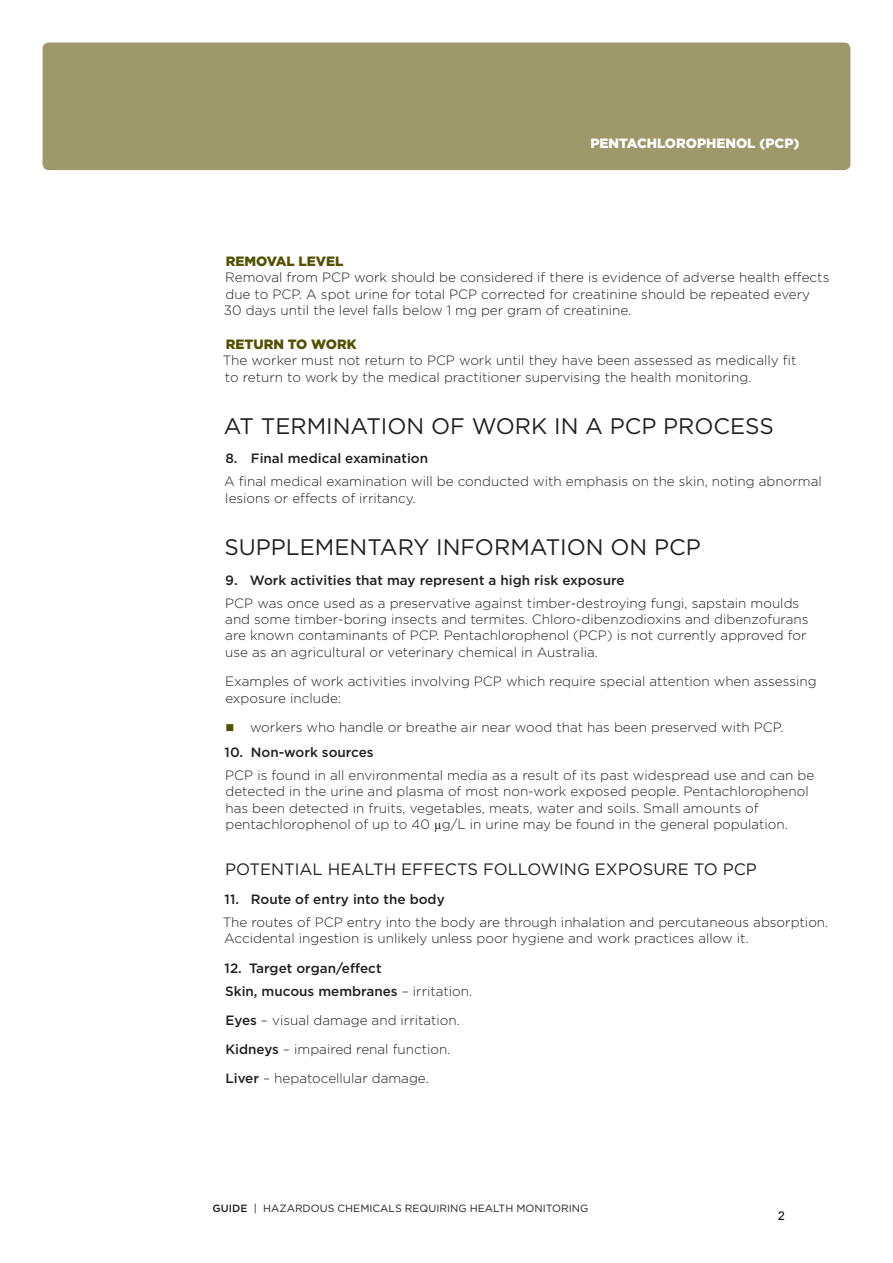
<style>
.page{position:relative;width:893px;height:1263px;background:#fff}
.page>*{position:absolute;margin:0;border:0;box-sizing:border-box;transform-origin:0 0}
.Header_2{font:22.5px "Gotham";color:#231f20}
.header_5{font:16.5px "Gotham";color:#231f20}
.Body_copy{font:300 13.5px/16.5px "Gotham";color:#231f20}
.Body_copy-2{font:500 13.5px "Gotham";color:#231f20}
.Header_3{font:900 13.5px "Gotham";color:#545103}
.Running_header{font:900 13.5px "Gotham";color:#fff}
.t1{font:12px "Arial";color:#000}
.t2{font:10.5px "Gotham";color:#231f20}
.s1{font-family:"Times New Roman";font-weight:400}
.s2{font-weight:300}
.s3{font-weight:500}
</style>
<div class="page">
<div style="left:43px;top:43px;width:807px;height:127px;background:#9e996a;border-radius:6px"></div>
<p class="Running_header" style="left:590px;top:135px;width:210px">PENTACHLOROPHENOL (PCP)</p>
<p class="Header_3" style="left:226px;top:253px;width:119px">REMOVAL LEVEL</p>
<p class="Body_copy" style="left:224px;top:269px;width:607px">Removal from PCP work should be considered if there is evidence of adverse health effects due to PCP. A spot urine for total PCP corrected for creatinine should be repeated every<br>30 days until the level falls below 1 mg per gram of creatinine.</p>
<p class="Header_3" style="left:226px;top:336px;width:132px">RETURN TO WORK</p>
<p class="Body_copy" style="left:223px;top:352px;width:575px">The worker must not return to PCP work until they have been assessed as medically fit to return to work by the medical practitioner supervising the health monitoring.</p>
<h2 class="Header_2" style="left:224px;top:413px;width:552px">AT TERMINATION OF WORK IN A PCP PROCESS</h2>
<p class="Body_copy-2" style="left:225px;top:450px;width:204px">8. Final medical examination</p>
<p class="Body_copy" style="left:224px;top:473px;width:599px">A final medical examination will be conducted with emphasis on the skin, noting abnormal lesions or effects of irritancy.</p>
<h2 class="Header_2" style="left:224px;top:534px;width:478px">SUPPLEMENTARY INFORMATION ON PCP</h2>
<p class="Body_copy-2" style="left:225px;top:572px;width:401px">9. Work activities that may represent a high risk exposure</p>
<p class="Body_copy" style="left:225px;top:594px;width:585px">PCP was once used as a preservative against timber-destroying fungi, sapstain moulds and some timber-boring insects and termites. Chloro-dibenzodioxins and dibenzofurans are known contaminants of PCP. Pentachlorophenol (PCP) is not currently approved for use as an agricultural or veterinary chemical in Australia.</p>
<p class="Body_copy" style="left:225px;top:673px;width:593px">Examples of work activities involving PCP which require special attention when assessing exposure include:</p>
<p class="Body_copy" style="left:250px;top:719px;width:535px">workers who handle or breathe air near wood that has been preserved with PCP.</p>
<p class="Body_copy-2" style="left:225px;top:744px;width:150px">10. Non-work sources</p>
<p class="Body_copy" style="left:225px;top:767px;width:591px">PCP is found in all environmental media as a result of its past widespread use and can be detected in the urine and plasma of most non-work exposed people. Pentachlorophenol has been detected in fruits, vegetables, meats, water and soils. Small amounts of pentachlorophenol of up to 40 <span class="s1">µ</span>g/L in urine may be found in the general population.</p>
<p class="header_5" style="left:225px;top:859px;width:533px">POTENTIAL HEALTH EFFECTS FOLLOWING EXPOSURE TO PCP</p>
<p class="Body_copy-2" style="left:225px;top:891px;width:222px">11. Route of entry into the body</p>
<p class="Body_copy" style="left:223px;top:914px;width:607px">The routes of PCP entry into the body are through inhalation and percutaneous absorption.<br>Accidental ingestion is unlikely unless poor hygiene and work practices allow it.</p>
<p class="Body_copy-2" style="left:225px;top:960px;width:158px">12. Target organ/effect</p>
<p class="Body_copy-2" style="left:225px;top:982px;width:249px">Skin, mucous membranes <span class="s2">– irritation.</span></p>
<p class="Body_copy" style="left:225px;top:1012px;width:236px"><span class="s3">Eyes</span> – visual damage and irritation.</p>
<p class="Body_copy" style="left:225px;top:1041px;width:227px"><span class="s3">Kidneys</span> – impaired renal function.</p>
<p class="Body_copy" style="left:225px;top:1070px;width:205px"><span class="s3">Liver</span> – hepatocellular damage.</p>
<p class="t2" style="left:213px;top:1202px;width:377px"><span class="s3">GUIDE</span> | HAZARDOUS CHEMICALS REQUIRING HEALTH MONITORING</p>
<p class="t1" style="left:778px;top:1207px;width:8px">2</p>
</div>
